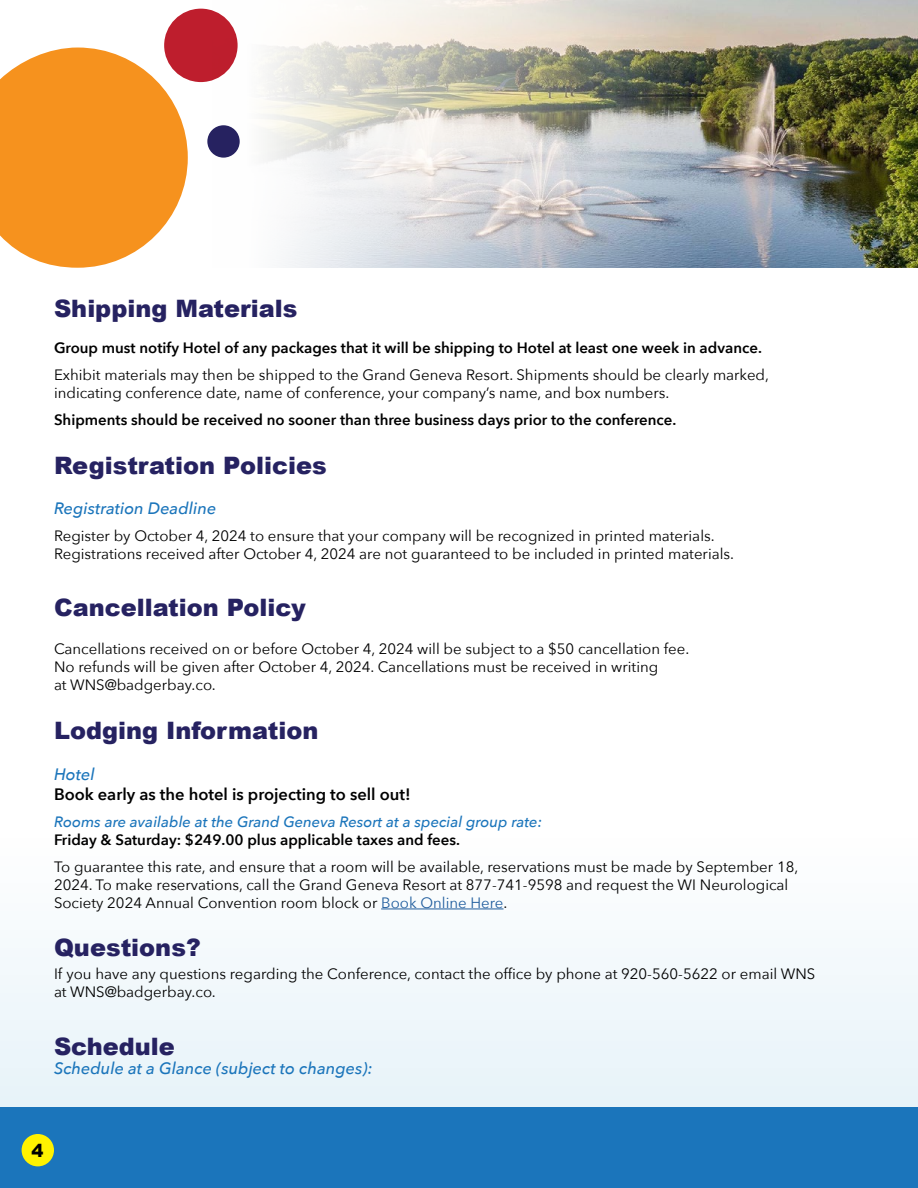
<style>
.page{position:relative;width:918px;height:1188px;background:#fff}
.page>*{position:absolute;margin:0;border:0;box-sizing:border-box;transform-origin:0 0}
.t1{font:900 24px "Arial";color:#262261}
.t2{font:900 18px "Arial";color:#000}
.t3{font:italic 500 16.5px "Avenir Next";color:#1b75bb}
.t4{font:600 16.5px "Avenir Next";color:#000}
.t5{font:15px/18px "Avenir Next";color:#000}
.t6{font:600 15px "Avenir Next";color:#000}
.t7{font:italic 500 15px "Avenir Next";color:#1b75bb}
.s1{color:#215e9e}
</style>
<div class="page">
<div style="left:0;top:1107px;width:918px;height:81px;background:#1b75bb"></div>
<div style="left:164px;top:9px;width:74px;height:73px;background:#be1e2d;border-radius:50%"></div>
<div style="left:207px;top:125px;width:33px;height:33px;background:#262261;border-radius:50%"></div>
<svg style="left:0;top:48px;width:188px;height:220px"></svg>
<div style="left:22px;top:1134px;width:32px;height:32px;background:#fff200;border-radius:50%"></div>
<div style="left:0;top:432px;width:918px;height:675px;background:linear-gradient(to bottom,#fff,#eff7fb)"></div>
<hr style="left:381px;top:909px;width:123px;height:1px;background:#215e9e">
<img style="left:213px;top:0;width:705px;height:268px">
<h1 class="t1" style="left:54px;top:296px;width:245px">Shipping Materials</h1>
<p class="t6" style="left:54px;top:335px;width:709px">Group must notify Hotel of any packages that it will be shipping to Hotel at least one week in advance.</p>
<p class="t5" style="left:54px;top:366px;width:717px">Exhibit materials may then be shipped to the Grand Geneva Resort. Shipments should be clearly marked, indicating conference date, name of conference, your company’s name, and box numbers.</p>
<p class="t6" style="left:54px;top:407px;width:624px">Shipments should be received no sooner than three business days prior to the conference.</p>
<h1 class="t1" style="left:54px;top:452px;width:274px">Registration Policies</h1>
<p class="t3" style="left:54px;top:494px;width:164px">Registration Deadline</p>
<p class="t5" style="left:54px;top:526px;width:682px">Register by October 4, 2024 to ensure that your company will be recognized in printed materials.<br>Registrations received after October 4, 2024 are not guaranteed to be included in printed materials.</p>
<h1 class="t1" style="left:54px;top:594px;width:253px">Cancellation Policy</h1>
<p class="t5" style="left:54px;top:639px;width:637px">Cancellations received on or before October 4, 2024 will be subject to a $50 cancellation fee.<br>No refunds will be given after October 4, 2024. Cancellations must be received in writing<br>at WNS@badgerbay.co.</p>
<h1 class="t1" style="left:54px;top:717px;width:266px">Lodging Information</h1>
<p class="t3" style="left:54px;top:760px;width:42px">Hotel</p>
<p class="t4" style="left:54px;top:780px;width:358px">Book early as the hotel is projecting to sell out!</p>
<p class="t7" style="left:54px;top:809px;width:490px">Rooms are available at the Grand Geneva Resort at a special group rate:</p>
<p class="t6" style="left:54px;top:827px;width:408px">Friday &amp; Saturday: $249.00 plus applicable taxes and fees.</p>
<p class="t5" style="left:54px;top:857px;width:746px">To guarantee this rate, and ensure that a room will be available, reservations must be made by September 18,<br>2024. To make reservations, call the Grand Geneva Resort at 877-741-9598 and request the WI Neurological<br>Society 2024 Annual Convention room block or <span class="s1">Book Online Here</span>.</p>
<h1 class="t1" style="left:54px;top:935px;width:148px">Questions?</h1>
<p class="t5" style="left:54px;top:964px;width:763px">If you have any questions regarding the Conference, contact the office by phone at 920-560-5622 or email WNS at WNS@badgerbay.co.</p>
<h1 class="t1" style="left:54px;top:1033px;width:122px">Schedule</h1>
<p class="t3" style="left:54px;top:1055px;width:320px">Schedule at a Glance (subject to changes):</p>
<p class="t2" style="left:31px;top:1140px;width:14px">4</p>
</div>
